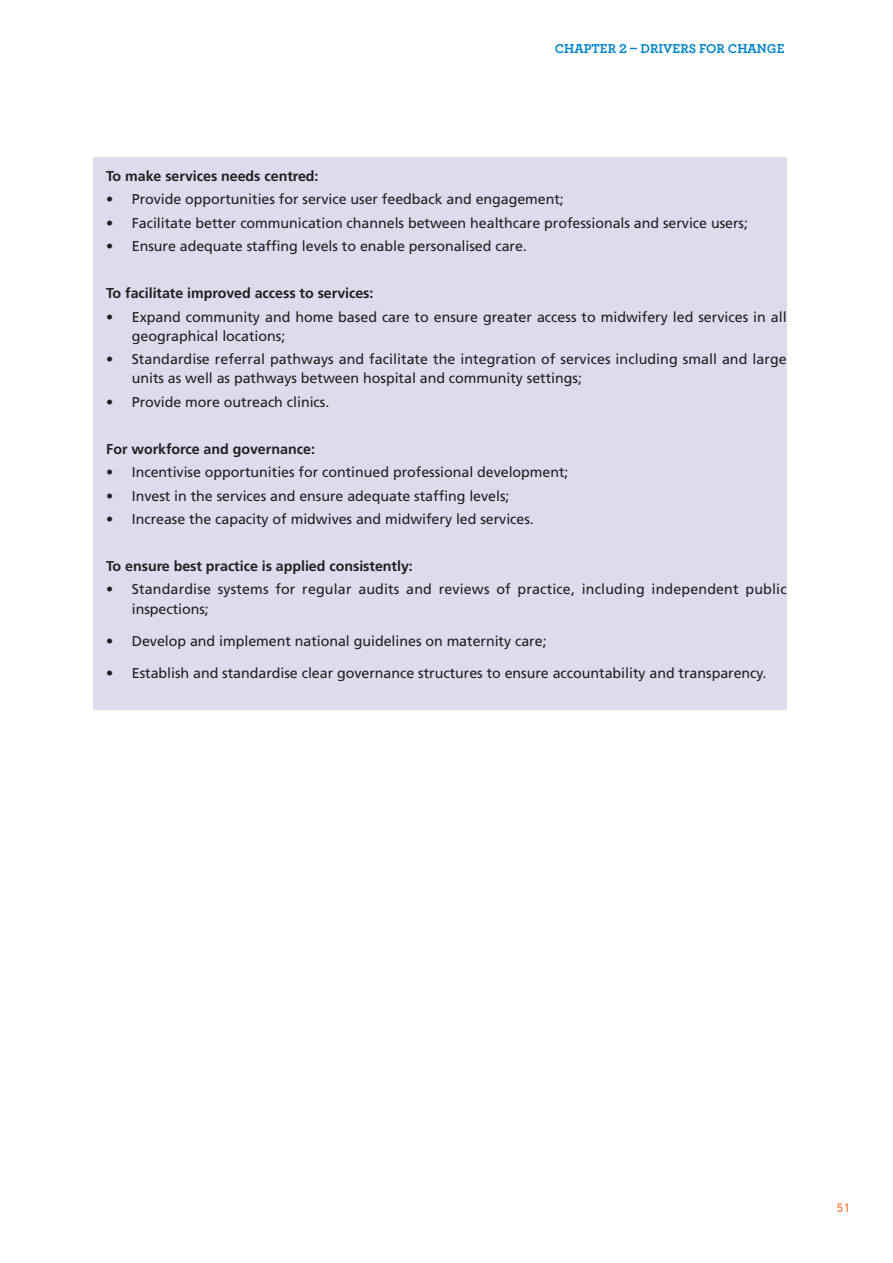
<style>
.page{position:relative;width:893px;height:1263px;background:#fff}
.page>*{position:absolute;margin:0;border:0;box-sizing:border-box;transform-origin:0 0}
.Indent_good{font:14.25px/19.2px "Frutiger";letter-spacing:-.005em;color:#231f20}
.Body_text_indent{font:14.25px/19.2px "Frutiger";letter-spacing:-.005em;color:#231f20}
.Indent_good-2{font:700 14.25px "Frutiger";letter-spacing:-.005em;color:#231f20}
.t1{font:700 13.5px "Archer";color:#0084ca}
.t2{font:500 12px "DIN";color:#f47b40}
</style>
<div class="page">
<div style="left:93px;top:157px;width:694px;height:553px;background:#dcdcee"></div>
<p class="t1" style="left:555px;top:38px;width:231px">CHAPTER 2 – DRIVERS FOR CHANGE</p>
<p class="Indent_good-2" style="left:106px;top:167px;width:214px">To make services needs centred:</p>
<p class="Indent_good" style="left:106px;top:190px;width:459px">• Provide opportunities for service user feedback and engagement;</p>
<p class="Indent_good" style="left:106px;top:213px;width:643px">• Facilitate better communication channels between healthcare professionals and service users;</p>
<p class="Indent_good" style="left:106px;top:237px;width:422px">• Ensure adequate staffing levels to enable personalised care.</p>
<p class="Indent_good-2" style="left:106px;top:285px;width:269px">To facilitate improved access to services:</p>
<p class="Indent_good" style="left:132px;top:307px;width:656px;text-indent:-26px">• Expand community and home based care to ensure greater access to midwifery led services in all geographical locations;</p>
<p class="Indent_good" style="left:132px;top:350px;width:656px;text-indent:-26px">• Standardise referral pathways and facilitate the integration of services including small and large units as well as pathways between hospital and community settings;</p>
<p class="Indent_good" style="left:106px;top:392px;width:225px">• Provide more outreach clinics.</p>
<p class="Indent_good-2" style="left:106px;top:440px;width:210px">For workforce and governance:</p>
<p class="Indent_good" style="left:106px;top:463px;width:464px">• Incentivise opportunities for continued professional development;</p>
<p class="Indent_good" style="left:106px;top:486px;width:405px">• Invest in the services and ensure adequate staffing levels;</p>
<p class="Indent_good" style="left:106px;top:510px;width:429px">• Increase the capacity of midwives and midwifery led services.</p>
<p class="Indent_good-2" style="left:106px;top:558px;width:308px">To ensure best practice is applied consistently:</p>
<p class="Body_text_indent" style="left:132px;top:580px;width:656px;text-indent:-26px">• Standardise systems for regular audits and reviews of practice, including independent public inspections;</p>
<p class="Body_text_indent" style="left:106px;top:631px;width:442px">• Develop and implement national guidelines on maternity care;</p>
<p class="Body_text_indent" style="left:106px;top:663px;width:662px">• Establish and standardise clear governance structures to ensure accountability and transparency.</p>
<p class="t2" style="left:837px;top:1200px;width:15px">51</p>
</div>
